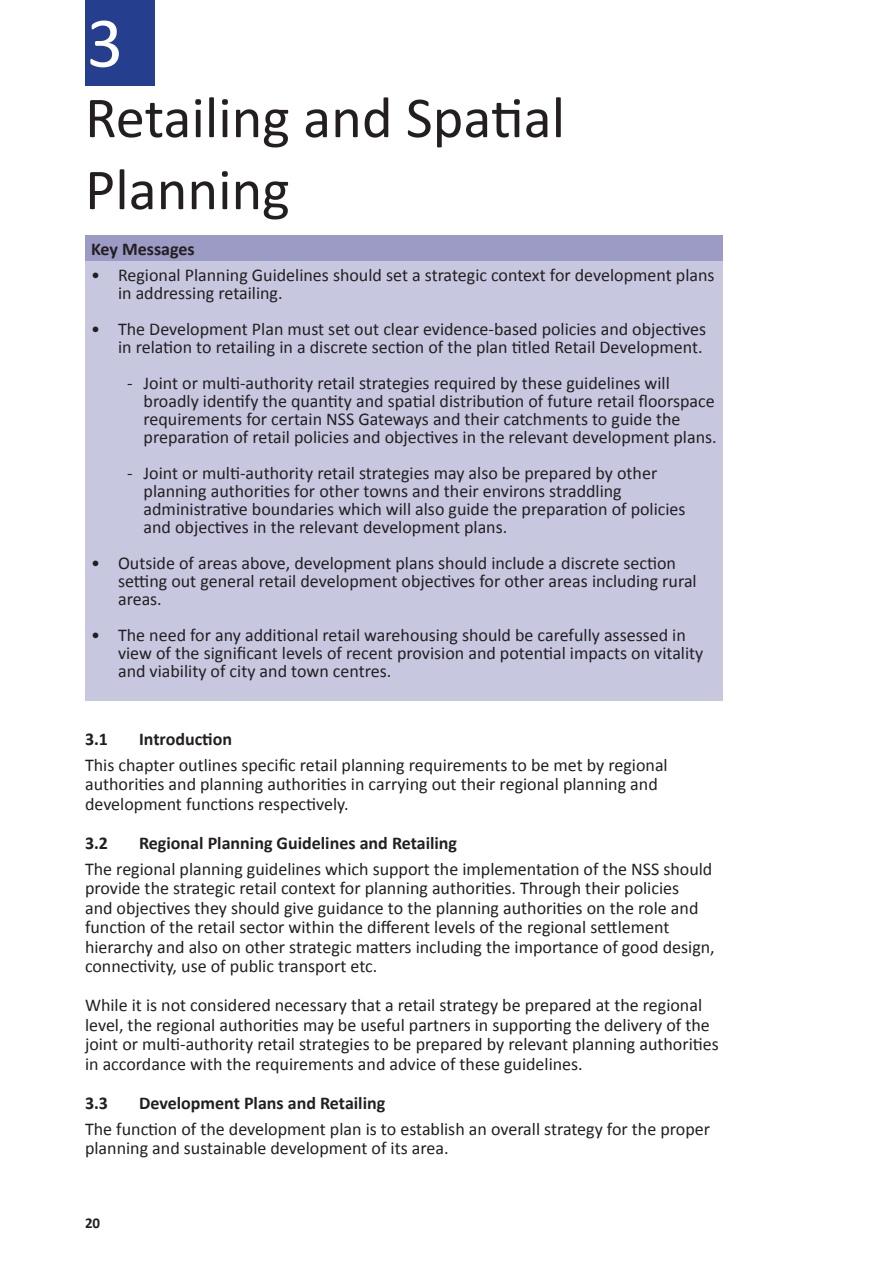
<style>
.page{position:relative;width:893px;height:1263px;background:#fff}
.page>*{position:absolute;margin:0;border:0;box-sizing:border-box;transform-origin:0 0}
.Chapter_heading{font:72px "Calibri";color:#fff}
.Chapter_heading-2{font:58.5px/72px "Calibri";color:#231f20}
.Body_Txt{font:18px/19.5px "Calibri";color:#231f20}
.Bullets{font:18px/18px "Calibri";color:#231f20}
.Sub_bullets{font:18px/18px "Calibri";color:#231f20}
.Body_txt_sub_heading{font:700 18px "Calibri";color:#231f20}
.Key_Messages{font:700 18px "Calibri";color:#231f20}
.t1{font:700 15px "Calibri";color:#231f20}
</style>
<div class="page">
<div style="left:85px;top:236px;width:638px;height:25px;background:#9b9bc6"></div>
<div style="left:85px;top:261px;width:638px;height:440px;background:#c7c7e0"></div>
<div style="left:85px;top:1px;width:69px;height:85px;background:#253f8e"></div>
<p class="Chapter_heading" style="left:87px;top:-2px;width:38px">3</p>
<p class="Chapter_heading-2" style="left:85px;top:79px;width:481px">Retailing and Spatial<br>Planning</p>
<p class="Key_Messages" style="left:91px;top:238px;width:105px">Key Messages</p>
<p class="Bullets" style="left:118px;top:265px;width:598px;text-indent:-27px">• Regional Planning Guidelines should set a strategic context for development plans in addressing retailing.</p>
<p class="Bullets" style="left:91px;top:319px;width:617px;text-align:right">• The Development Plan must set out clear evidence-based policies and objectives in relation to retailing in a discrete section of the plan titled Retail Development.</p>
<p class="Sub_bullets" style="left:144px;top:373px;width:575px;text-indent:-16px">- Joint or multi-authority retail strategies required by these guidelines will broadly identify the quantity and spatial distribution of future retail floorspace requirements for certain NSS Gateways and their catchments to guide the preparation of retail policies and objectives in the relevant development plans.</p>
<p class="Sub_bullets" style="left:144px;top:463px;width:544px;text-indent:-16px">- Joint or multi-authority retail strategies may also be prepared by other planning authorities for other towns and their environs straddling administrative boundaries which will also guide the preparation of policies and objectives in the relevant development plans.</p>
<p class="Bullets" style="left:118px;top:553px;width:580px;text-indent:-27px">• Outside of areas above, development plans should include a discrete section setting out general retail development objectives for other areas including rural areas.</p>
<p class="Bullets" style="left:118px;top:625px;width:587px;text-indent:-27px">• The need for any additional retail warehousing should be carefully assessed in view of the significant levels of recent provision and potential impacts on vitality and viability of city and town centres.</p>
<p class="Body_txt_sub_heading" style="left:85px;top:728px;width:25px">3.1</p>
<p class="Body_txt_sub_heading" style="left:139px;top:728px;width:95px">Introduction</p>
<p class="Body_Txt" style="left:85px;top:754px;width:584px">This chapter outlines specific retail planning requirements to be met by regional authorities and planning authorities in carrying out their regional planning and development functions respectively.</p>
<p class="Body_txt_sub_heading" style="left:85px;top:831px;width:25px">3.2</p>
<p class="Body_txt_sub_heading" style="left:139px;top:831px;width:320px">Regional Planning Guidelines and Retailing</p>
<p class="Body_Txt" style="left:85px;top:858px;width:631px">The regional planning guidelines which support the implementation of the NSS should provide the strategic retail context for planning authorities. Through their policies<br>and objectives they should give guidance to the planning authorities on the role and function of the retail sector within the different levels of the regional settlement hierarchy and also on other strategic matters including the importance of good design, connectivity, use of public transport etc.</p>
<p class="Body_Txt" style="left:85px;top:994px;width:635px">While it is not considered necessary that a retail strategy be prepared at the regional level, the regional authorities may be useful partners in supporting the delivery of the joint or multi-authority retail strategies to be prepared by relevant planning authorities in accordance with the requirements and advice of these guidelines.</p>
<p class="Body_txt_sub_heading" style="left:85px;top:1091px;width:25px">3.3</p>
<p class="Body_txt_sub_heading" style="left:139px;top:1091px;width:248px">Development Plans and Retailing</p>
<p class="Body_Txt" style="left:85px;top:1118px;width:626px">The function of the development plan is to establish an overall strategy for the proper planning and sustainable development of its area.</p>
<p class="t1" style="left:85px;top:1214px;width:17px">20</p>
</div>
